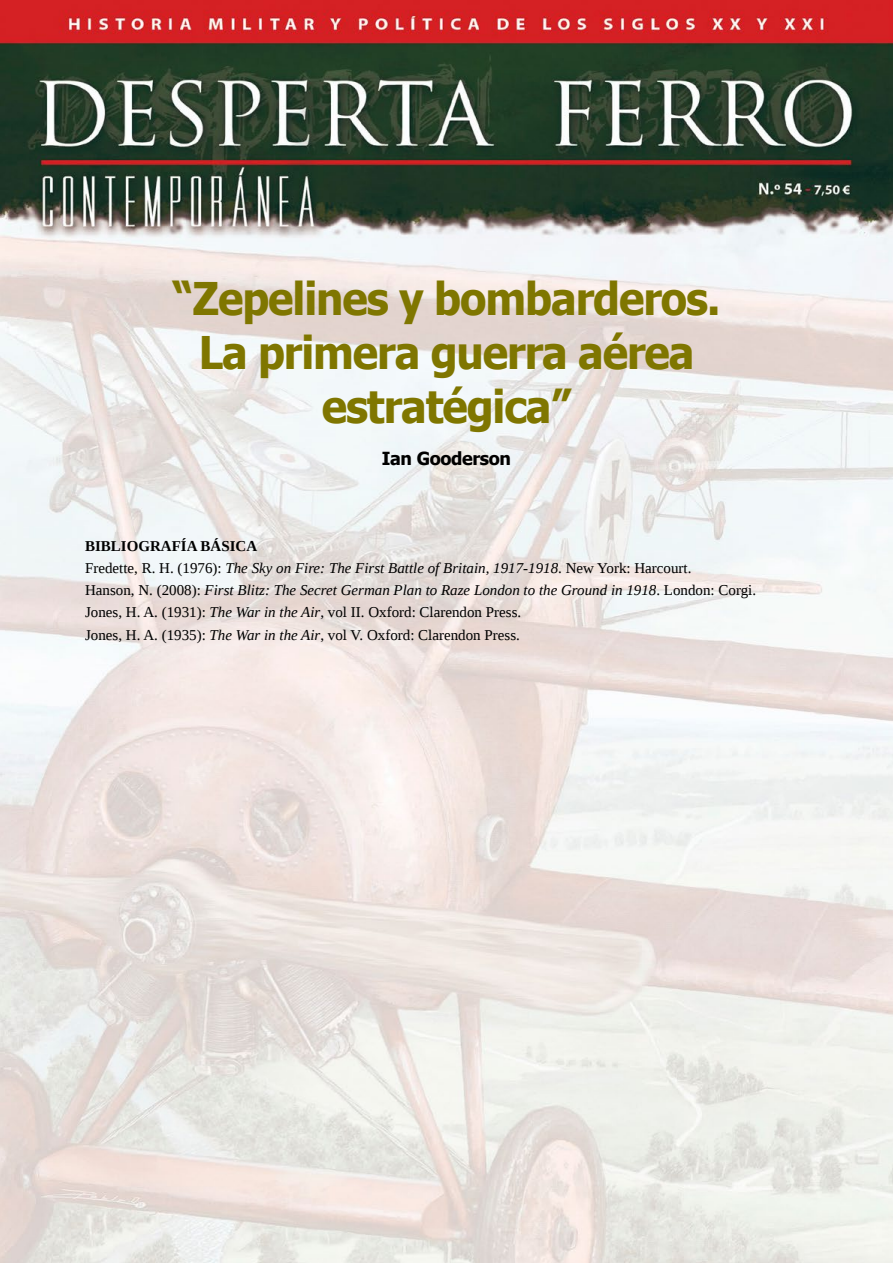
<style>
.page{position:relative;width:893px;height:1263px;background:#fff}
.page>*{position:absolute;margin:0;border:0;box-sizing:border-box;transform-origin:0 0}
.t1{font:700 45px/54px "Tahoma";letter-spacing:-.025em;color:#7f7600;text-align:center;scale:.95 1}
.t2{font:700 18px "Tahoma";letter-spacing:-.02em;color:#000}
.t3{font:15px/22.2px "Liberation Serif";color:#000}
.s1{font-weight:700}
.s2{font-style:italic}
</style>
<div class="page">
<img style="left:0;top:0;width:893px;height:1263px">
<h1 class="t1" style="left:173px;top:274px;width:578px">“Zepelines y bombarderos.<br>La primera guerra aérea estratégica”</h1>
<p class="t2" style="left:382px;top:450px;width:131px">Ian Gooderson</p>
<p class="t3" style="left:85px;top:536px;width:673px"><span class="s1">BIBLIOGRAFÍA BÁSICA<br></span>Fredette, R. H. (1976): <span class="s2">The Sky on Fire: The First Battle of Britain, 1917-1918</span>. New York: Harcourt.<br>Hanson, N. (2008): <span class="s2">First Blitz: The Secret German Plan to Raze London to the Ground in 1918</span>. London: Corgi.<br>Jones, H. A. (1931): <span class="s2">The War in the Air</span>, vol II. Oxford: Clarendon Press.<br>Jones, H. A. (1935): <span class="s2">The War in the Air</span>, vol V. Oxford: Clarendon Press.</p>
</div>
